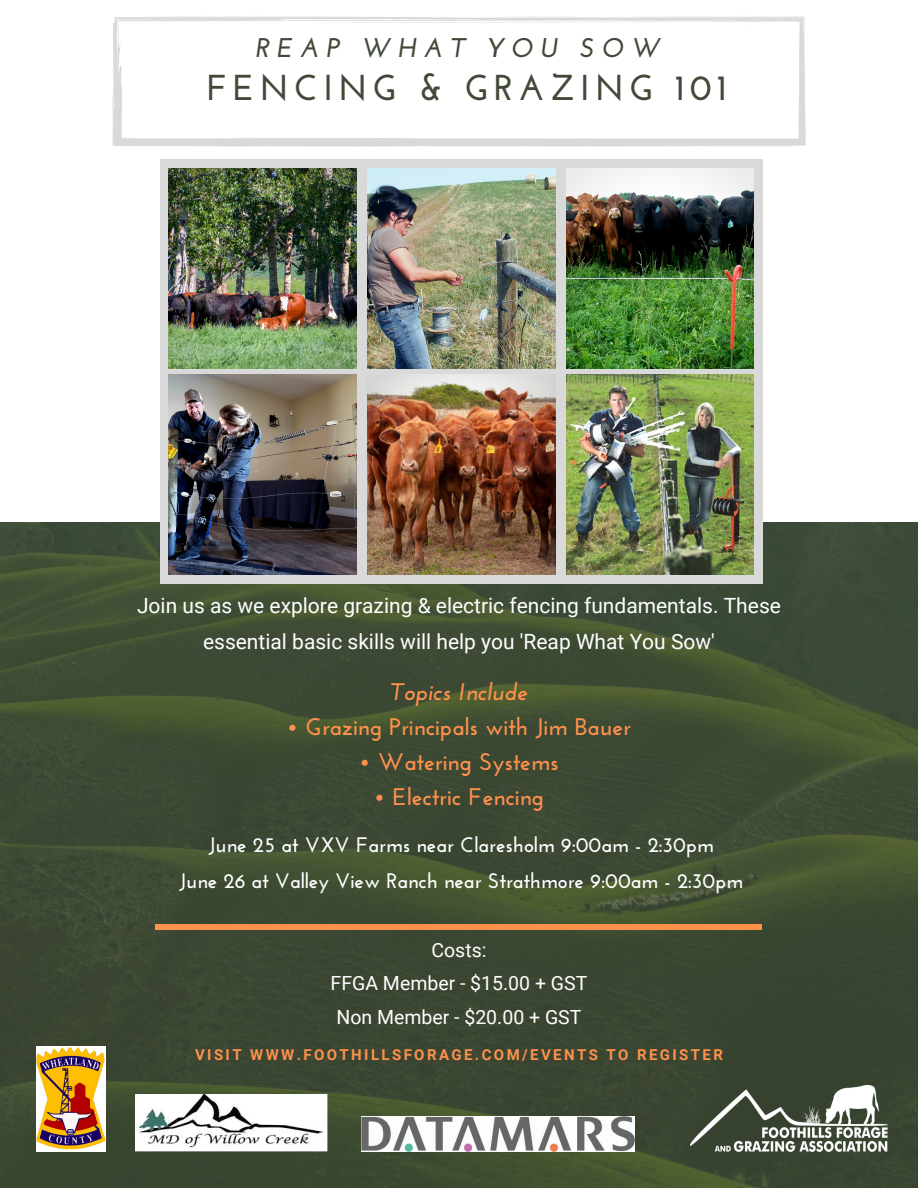
<style>
.page{position:relative;width:918px;height:1188px;background:#fff}
.page>*{position:absolute;margin:0;border:0;box-sizing:border-box;transform-origin:0 0}
.t1{font:700 36px "Josefin Sans";letter-spacing:.14em;color:#414938}
.t2{font:italic 700 27px "Josefin Sans";letter-spacing:.25em;color:#414938}
.t3{font:700 24px "Josefin Sans";color:#ff914d}
.t4{font:italic 700 24px "Josefin Sans";color:#ff914d}
.t5{font:21px/36px "Roboto";color:#fff;text-align:center}
.t6{font:700 21px/36px "Josefin Sans";color:#fff;text-align:center}
.t7{font:19.5px/33.8px "Roboto";color:#fff;text-align:center}
.t8{font:700 15px "Roboto";letter-spacing:.16em;color:#ff914d}
</style>
<div class="page">
<div style="left:0;top:474px;width:918px;height:714px;background:#414938"></div>
<div style="left:0;top:0;width:918px;height:522px;background:#fff"></div>
<div style="left:160px;top:159px;width:603px;height:424px;background:#d9d9d9"></div>
<svg style="left:113px;top:16px;width:693px;height:131px"></svg>
<img style="left:169px;top:168px;width:187px;height:201px">
<img style="left:368px;top:168px;width:188px;height:201px">
<img style="left:567px;top:168px;width:187px;height:201px">
<img style="left:169px;top:374px;width:187px;height:200px">
<img style="left:368px;top:374px;width:188px;height:200px">
<img style="left:567px;top:374px;width:187px;height:200px">
<img style="left:691px;top:1085px;width:196px;height:66px">
<img style="left:37px;top:1047px;width:68px;height:104px">
<img style="left:136px;top:1095px;width:191px;height:56px">
<img style="left:361px;top:1116px;width:274px;height:35px">
<div style="left:156px;top:924px;width:606px;height:6px;background:#ff914d"></div>
<p class="t2" style="left:257px;top:37px;width:406px">REAP WHAT YOU SOW</p>
<h1 class="t1" style="left:207px;top:73px;width:522px">FENCING &amp; GRAZING 101</h1>
<p class="t5" style="left:137px;top:588px;width:645px">Join us as we explore grazing &amp; electric fencing fundamentals. These essential basic skills will help you 'Reap What You Sow'</p>
<p class="t4" style="left:390px;top:682px;width:139px">Topics Include</p>
<p class="t3" style="left:287px;top:717px;width:346px">• Grazing Principals with Jim Bauer</p>
<p class="t3" style="left:359px;top:752px;width:201px">• Watering Systems</p>
<p class="t3" style="left:374px;top:787px;width:172px">• Electric Fencing</p>
<p class="t6" style="left:179px;top:828px;width:566px">June 25 at VXV Farms near Claresholm 9:00am - 2:30pm<br>June 26 at Valley View Ranch near Strathmore 9:00am - 2:30pm</p>
<p class="t7" style="left:331px;top:933px;width:258px">Costs:<br>FFGA Member - $15.00 + GST<br>Non Member - $20.00 + GST</p>
<p class="t8" style="left:195px;top:1046px;width:529px">VISIT WWW.FOOTHILLSFORAGE.COM/EVENTS TO REGISTER</p>
</div>
